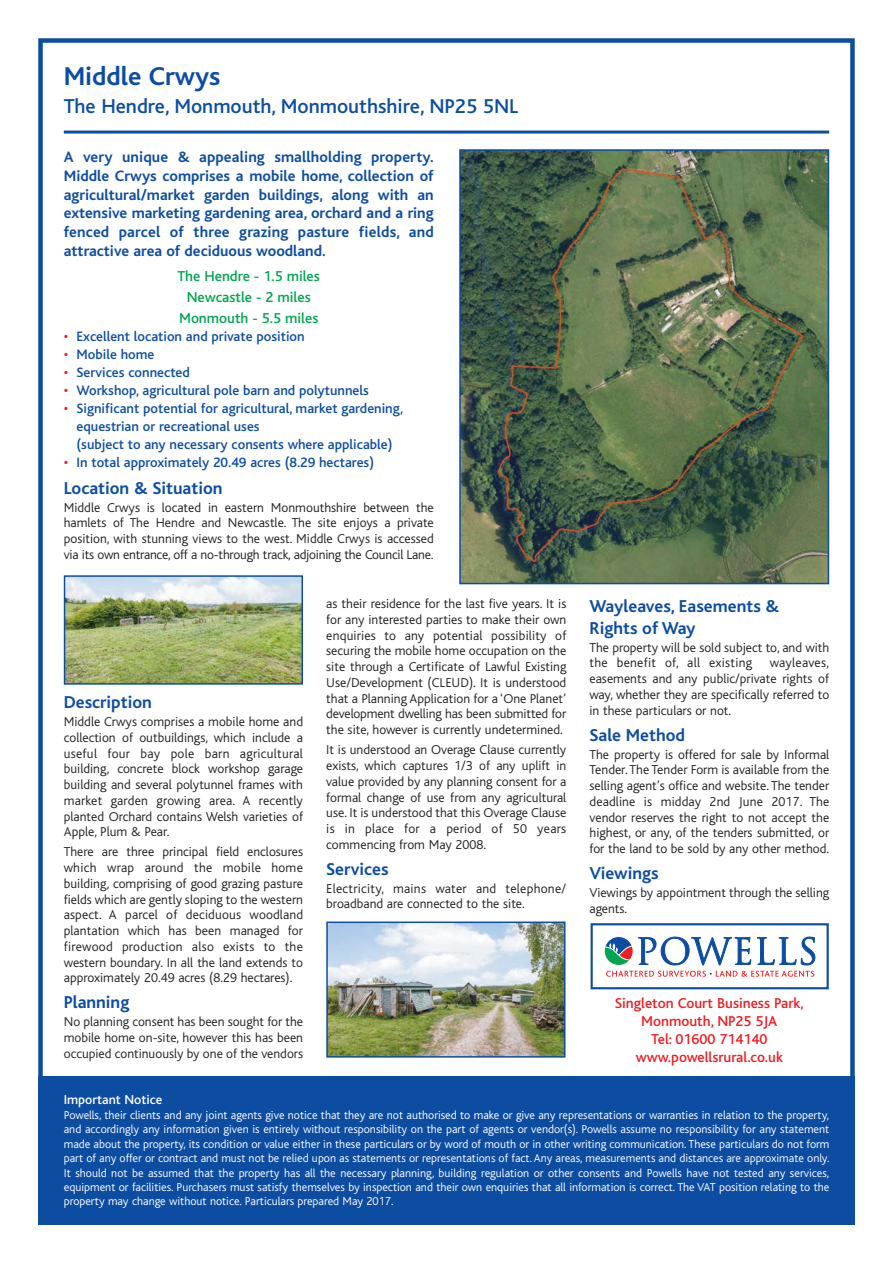
<style>
.page{position:relative;width:893px;height:1263px;background:#fff}
.page>*{position:absolute;margin:0;border:0;box-sizing:border-box;transform-origin:0 0}
.t1{font:700 27px "Bliss";color:#0d4da1}
.t2{font:500 21px "Bliss";color:#0d4da1}
.t3{font:700 18px/21.6px "Bliss";color:#0d4da1}
.t4{font:700 15.75px/18.8px "Bliss";color:#0d4da1;text-align:justify}
.t5{font:500 15px/18px "Bliss";color:#ee1d23;text-align:center}
.t6{font:500 15px/21px "Bliss";color:#00a54f;text-align:center}
.t7{font:500 14.25px/18px "Bliss";color:#0d4da1}
.t8{font:300 13.5px/15.8px "Bliss";color:#231f20;text-align:justify}
.t9{font:500 13.5px "Bliss";color:#fff}
.t10{font:300 12px/14.4px "Bliss";color:#fff;text-align:justify}
.s1{color:#ee1d23}
</style>
<div class="page">
<div style="left:38px;top:1076px;width:817px;height:149px;background:#0d4da1"></div>
<div style="left:38px;top:38px;width:817px;height:1187px;border:4px solid #0d4da1"></div>
<hr style="left:64px;top:131px;width:765px;height:3px;background:#0d4da1">
<img style="left:462px;top:152px;width:364px;height:429px">
<div style="left:459px;top:149px;width:370px;height:435px;border:2px solid #0d4da1"></div>
<div style="left:591px;top:923px;width:238px;height:66px;border:2px solid #0d4da1"></div>
<svg style="left:604px;top:924px;width:212px;height:53px"></svg>
<img style="left:329px;top:924px;width:233px;height:131px">
<div style="left:326px;top:921px;width:239px;height:137px;border:2px solid #0d4da1"></div>
<img style="left:67px;top:578px;width:233px;height:104px">
<div style="left:64px;top:575px;width:239px;height:110px;border:2px solid #0d4da1"></div>
<h1 class="t1" style="left:64px;top:68px;width:158px">Middle Crwys</h1>
<h2 class="t2" style="left:64px;top:99px;width:456px">The Hendre, Monmouth, Monmouthshire, NP25 5NL</h2>
<p class="t4" style="left:64px;top:149px;width:371px">A very unique &amp; appealing smallholding property.<br>Middle Crwys comprises a mobile home, collection of agricultural/market garden buildings, along with an extensive marketing gardening area, orchard and a ring fenced parcel of three grazing pasture fields, and attractive area of deciduous woodland.</p>
<p class="t6" style="left:178px;top:267px;width:144px">The Hendre - 1.5 miles<br>Newcastle - 2 miles<br>Monmouth - 5.5 miles</p>
<p class="t7" style="left:64px;top:329px;width:242px"><span class="s1">•</span> Excellent location and private position</p>
<p class="t7" style="left:64px;top:347px;width:92px"><span class="s1">•</span> Mobile home</p>
<p class="t7" style="left:64px;top:365px;width:128px"><span class="s1">•</span> Services connected</p>
<p class="t7" style="left:64px;top:383px;width:306px"><span class="s1">•</span> Workshop, agricultural pole barn and polytunnels</p>
<p class="t7" style="left:77px;top:401px;width:328px;text-indent:-13px"><span class="s1">•</span> Significant potential for agricultural, market gardening, equestrian or recreational uses<br>(subject to any necessary consents where applicable)</p>
<p class="t7" style="left:64px;top:455px;width:312px"><span class="s1">•</span> In total approximately 20.49 acres (8.29 hectares)</p>
<h3 class="t3" style="left:64px;top:479px;width:160px">Location &amp; Situation</h3>
<p class="t8" style="left:64px;top:500px;width:372px">Middle Crwys is located in eastern Monmouthshire between the hamlets of The Hendre and Newcastle. The site enjoys a private position, with stunning views to the west. Middle Crwys is accessed via its own entrance, off a no-through track, adjoining the Council Lane.</p>
<h3 class="t3" style="left:64px;top:694px;width:90px">Description</h3>
<p class="t8" style="left:64px;top:715px;width:241px">Middle Crwys comprises a mobile home and collection of outbuildings, which include a useful four bay pole barn agricultural building, concrete block workshop garage building and several polytunnel frames with market garden growing area. A recently planted Orchard contains Welsh varieties of Apple, Plum &amp; Pear.</p>
<p class="t8" style="left:64px;top:845px;width:241px">There are three principal field enclosures which wrap around the mobile home building, comprising of good grazing pasture fields which are gently sloping to the western aspect. A parcel of deciduous woodland plantation which has been managed for firewood production also exists to the western boundary. In all the land extends to approximately 20.49 acres (8.29 hectares).</p>
<h3 class="t3" style="left:64px;top:994px;width:67px">Planning</h3>
<p class="t8" style="left:64px;top:1015px;width:241px">No planning consent has been sought for the mobile home on-site, however this has been occupied continuously by one of the vendors</p>
<p class="t8" style="left:326px;top:597px;width:242px">as their residence for the last five years. It is for any interested parties to make their own enquiries to any potential possibility of securing the mobile home occupation on the site through a Certificate of Lawful Existing Use/Development (CLEUD). It is understood that a Planning Application for a ‘One Planet’ development dwelling has been submitted for the site, however is currently undetermined.</p>
<p class="t8" style="left:326px;top:743px;width:242px">It is understood an Overage Clause currently exists, which captures 1/3 of any uplift in value provided by any planning consent for a formal change of use from any agricultural use. It is understood that this Overage Clause is in place for a period of 50 years commencing from May 2008.</p>
<h3 class="t3" style="left:326px;top:860px;width:64px">Services</h3>
<p class="t8" style="left:326px;top:882px;width:241px">Electricity, mains water and telephone/ broadband are connected to the site.</p>
<h3 class="t3" style="left:590px;top:598px;width:191px">Wayleaves, Easements &amp;<br>Rights of Way</h3>
<p class="t8" style="left:590px;top:641px;width:241px">The property will be sold subject to, and with the benefit of, all existing</p>
<p class="t8" style="left:590px;top:656px;width:241px;text-indent:180px">wayleaves, easements and any public/private rights of way, whether they are specifically referred to in these particulars or not.</p>
<h3 class="t3" style="left:590px;top:726px;width:97px">Sale Method</h3>
<p class="t8" style="left:590px;top:748px;width:241px">The property is offered for sale by Informal Tender. The Tender Form is available from the selling agent’s office and website. The tender deadline is midday 2nd June 2017. The vendor reserves the right to not accept the highest, or any, of the tenders submitted, or for the land to be sold by any other method.</p>
<h3 class="t3" style="left:590px;top:864px;width:71px">Viewings</h3>
<p class="t8" style="left:590px;top:886px;width:241px">Viewings by appointment through the selling agents.</p>
<p class="t5" style="left:615px;top:996px;width:191px">Singleton Court Business Park,<br>Monmouth, NP25 5JA<br>Tel: 01600 714140 www.powellsrural.co.uk</p>
<p class="t9" style="left:64px;top:1095px;width:100px">Important Notice</p>
<p class="t10" style="left:64px;top:1109px;width:767px">Powells, their clients and any joint agents give notice that they are not authorised to make or give any representations or warranties in relation to the property, and accordingly any information given is entirely without responsibility on the part of agents or vendor(s). Powells assume no responsibility for any statement made about the property, its condition or value either in these particulars or by word of mouth or in other writing communication. These particulars do not form part of any offer or contract and must not be relied upon as statements or representations of fact. Any areas, measurements and distances are approximate only.<br>It should not be assumed that the property has all the necessary planning, building regulation or other consents and Powells have not tested any services, equipment or facilities. Purchasers must satisfy themselves by inspection and their own enquiries that all information is correct. The VAT position relating to the property may change without notice. Particulars prepared May 2017.</p>
</div>
